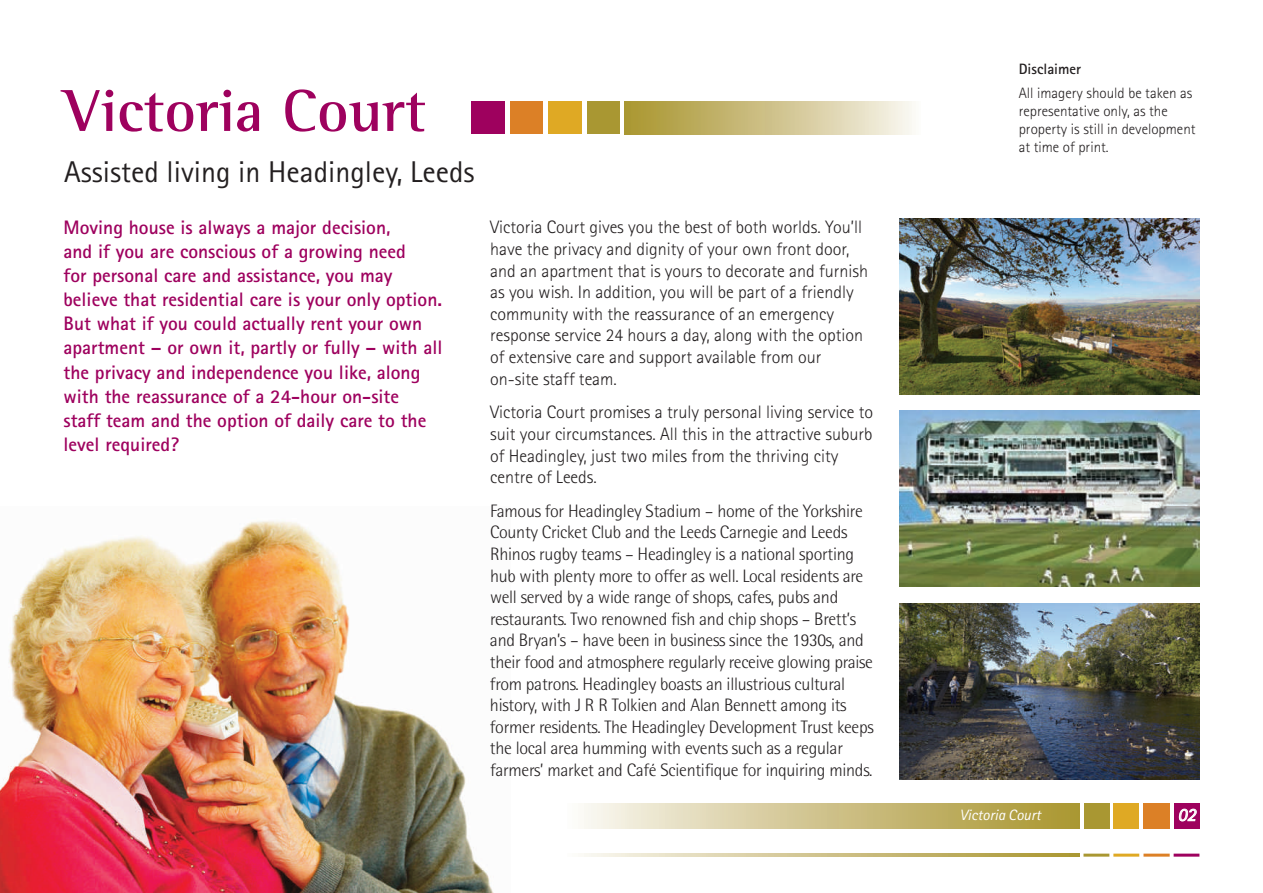
<style>
.page{position:relative;width:1263px;height:893px;background:#fff}
.page>*{position:absolute;margin:0;border:0;box-sizing:border-box;transform-origin:0 0}
.t1{font:700 60.6px "Rotis Semi Serif";color:#9e015e}
.t2{font:30px "Rotis Sans Serif";color:#231f20}
.t3{font:700 19.5px/24px "Rotis Sans Serif";color:#9e015e}
.t4{font:300 18px/21.6px "Rotis Semi Sans";letter-spacing:-.015em;color:#231f20}
.t5{font:300 18px/21.6px "Rotis Sans Serif";color:#231f20}
.t6{font:italic 18px "Rotis Sans Serif";color:#fff}
.t7{font:300 15px/18px "Rotis Sans Serif";color:#231f20}
.t8{font:italic 15px "Rotis Sans Serif";color:#fff}
.t9{font:700 15px "Rotis Sans Serif";color:#231f20}
</style>
<div class="page">
<img style="left:899px;top:411px;width:300px;height:175px">
<img style="left:899px;top:218px;width:300px;height:176px">
<div style="left:510px;top:101px;width:33px;height:33px;background:#dc8026"></div>
<div style="left:471px;top:101px;width:33px;height:33px;background:#9e015e"></div>
<div style="left:548px;top:101px;width:33px;height:33px;background:#dfa924"></div>
<div style="left:625px;top:101px;width:295px;height:33px;background:linear-gradient(to right,#a8932b,#f9f6f1)"></div>
<img style="left:899px;top:603px;width:300px;height:176px">
<div style="left:1113px;top:803px;width:26px;height:25px;background:#dfa924"></div>
<div style="left:1083px;top:803px;width:26px;height:25px;background:#a99732"></div>
<div style="left:1143px;top:803px;width:26px;height:25px;background:#dc8026"></div>
<div style="left:1173px;top:803px;width:26px;height:25px;background:#9e015e"></div>
<svg style="left:1178px;top:808px;width:18px;height:13px"></svg>
<hr style="left:1083px;top:853px;width:26px;height:3px;background:#a99732">
<hr style="left:1113px;top:853px;width:26px;height:3px;background:#dfa924">
<hr style="left:1143px;top:853px;width:26px;height:3px;background:#dc8026">
<hr style="left:1173px;top:853px;width:26px;height:3px;background:#9e015e">
<div style="left:587px;top:101px;width:32px;height:33px;background:#a99732"></div>
<div style="left:567px;top:803px;width:512px;height:25px;background:linear-gradient(to right,#faf7f3,#a8932c)"></div>
<svg style="left:584px;top:853px;width:495px;height:3px"></svg>
<img style="left:0;top:521px;width:493px;height:371px">
<h1 class="t1" style="left:63px;top:90px;width:364px">Victoria Court</h1>
<h2 class="t2" style="left:64px;top:161px;width:412px">Assisted living in Headingley, Leeds</h2>
<p class="t3" style="left:63px;top:218px;width:380px">Moving house is always a major decision,<br>and if you are conscious of a growing need<br>for personal care and assistance, you may believe that residential care is your only option.<br>But what if you could actually rent your own apartment – or own it, partly or fully – with all the privacy and independence you like, along with the reassurance of a 24-hour on-site<br>staff team and the option of daily care to the level required?</p>
<p class="t5" style="left:490px;top:218px;width:379px">Victoria Court gives you the best of both worlds. You’ll have the privacy and dignity of your own front door, and an apartment that is yours to decorate and furnish as you wish. In addition, you will be part of a friendly community with the reassurance of an emergency response service 24 hours a day, along with the option of extensive care and support available from our on-site staff team.</p>
<p class="t5" style="left:490px;top:403px;width:384px">Victoria Court promises a truly personal living service to suit your circumstances. All this in the attractive suburb of Headingley, just two miles from the thriving city centre of Leeds.</p>
<p class="t4" style="left:490px;top:501px;width:385px">Famous for Headingley Stadium – home of the Yorkshire County Cricket Club and the Leeds Carnegie and Leeds Rhinos rugby teams – Headingley is a national sporting hub with plenty more to offer as well. Local residents are well served by a wide range of shops, cafes, pubs and restaurants. Two renowned fish and chip shops – Brett’s and Bryan’s – have been in business since the 1930s, and their food and atmosphere regularly receive glowing praise from patrons. Headingley boasts an illustrious cultural history, with J R R Tolkien and Alan Bennett among its former residents. The Headingley Development Trust keeps the local area humming with events such as a regular farmers’ market and Café Scientifique for inquiring minds.</p>
<p class="t9" style="left:1018px;top:63px;width:64px">Disclaimer</p>
<p class="t7" style="left:1018px;top:85px;width:178px">All imagery should be taken as representative only, as the property is still in development at time of print.</p>
<p class="t8" style="left:959px;top:809px;width:83px">Victoria Court</p>
<p class="t6" style="left:1177px;top:808px;width:19px">02</p>
</div>
